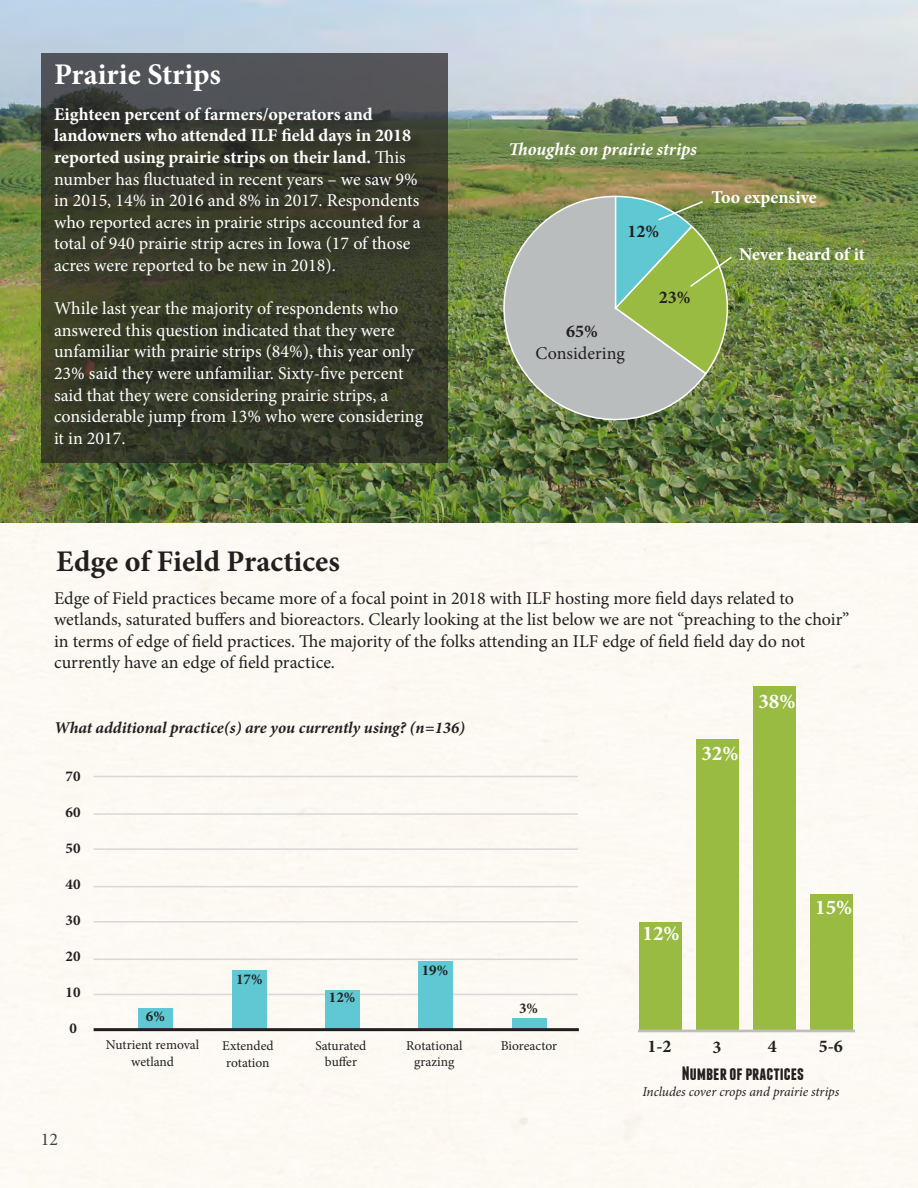
<style>
.page{position:relative;width:918px;height:1188px;background:#fff}
.page>*{position:absolute;margin:0;border:0;box-sizing:border-box;transform-origin:0 0}
.t1{font:700 30px "Minion Pro";color:#231f20}
.t2{font:700 30px "Minion Pro";color:#fff}
.t3{font:700 21px "Minion Pro";color:#fff}
.t4{font:700 19.5px "Franchise";color:#231f20}
.t5{font:18px/21.6px "Minion Pro";color:#fff}
.t6{font:18px/21.6px "Minion Pro";color:#231f20}
.t7{font:700 18px "Minion Pro";letter-spacing:-.005em;color:#fff}
.t8{font:italic 700 18px "Minion Pro";letter-spacing:-.005em;color:#fff}
.t9{font:700 18px "Minion Pro";color:#231f20}
.t10{font:italic 700 16.5px "Minion Pro";letter-spacing:-.005em;color:#231f20}
.t11{font:700 15px "Minion Pro";color:#231f20}
.t12{font:13.5px/16.2px "Minion Pro";color:#231f20;text-align:center}
.t13{font:italic 13.5px "Minion Pro";letter-spacing:-.01em;color:#231f20}
.s1{font-weight:700}
</style>
<div class="page">
<div style="left:0;top:523px;width:918px;height:665px;background:#fcf9f3"></div>
<img style="left:0;top:0;width:918px;height:523px">
<svg style="left:41px;top:53px;width:407px;height:409px;fill:#505358"></svg>
<div style="left:54px;top:107px;width:383px;height:351px;background:#231f20;opacity:.78"></div>
<svg style="left:489px;top:195px;width:219px;height:239px"></svg>
<svg style="left:613px;top:195px;width:126px;height:181px"></svg>
<hr style="left:94px;top:994px;width:484px;height:1px;background:#d8d8d8">
<hr style="left:94px;top:959px;width:484px;height:1px;background:#d8d8d8">
<hr style="left:94px;top:921px;width:484px;height:2px;background:#d8d8d8">
<hr style="left:94px;top:886px;width:484px;height:1px;background:#d8d8d8">
<hr style="left:94px;top:848px;width:484px;height:2px;background:#d8d8d8">
<hr style="left:94px;top:813px;width:484px;height:2px;background:#d8d8d8">
<hr style="left:94px;top:776px;width:484px;height:1px;background:#d8d8d8">
<div style="left:232px;top:970px;width:34px;height:60px;background:#5fc8d2"></div>
<div style="left:138px;top:1008px;width:35px;height:22px;background:#5fc8d2"></div>
<div style="left:325px;top:990px;width:34px;height:40px;background:#5fc8d2"></div>
<div style="left:419px;top:962px;width:34px;height:68px;background:#5fc8d2"></div>
<div style="left:513px;top:1018px;width:34px;height:10px;background:#5fc8d2"></div>
<hr style="left:94px;top:1028px;width:485px;height:3px;background:#231f20">
<div style="left:640px;top:922px;width:42px;height:109px;background:#9abb42"></div>
<div style="left:811px;top:895px;width:42px;height:136px;background:#9abb42"></div>
<div style="left:754px;top:686px;width:42px;height:345px;background:#9abb42"></div>
<div style="left:697px;top:739px;width:42px;height:291px;background:#9abb42"></div>
<hr style="left:638px;top:1030px;width:217px;height:2px;background:#bfbebe">
<p class="t2" style="left:54px;top:53px;width:169px">Prairie Strips</p>
<p class="t5" style="left:54px;top:103px;width:368px"><span class="s1">Eighteen percent of farmers/operators and landowners who attended ILF field days in 2018 reported using prairie strips on their land.</span> This number has fluctuated in recent years – we saw 9% in 2015, 14% in 2016 and 8% in 2017. Respondents who reported acres in prairie strips accounted for a total of 940 prairie strip acres in Iowa (17 of those acres were reported to be new in 2018).</p>
<p class="t5" style="left:54px;top:298px;width:371px">While last year the majority of respondents who answered this question indicated that they were unfamiliar with prairie strips (84%), this year only 23% said they were unfamiliar. Sixty-five percent said that they were considering prairie strips, a considerable jump from 13% who were considering it in 2017.</p>
<p class="t1" style="left:56px;top:540px;width:285px">Edge of Field Practices</p>
<p class="t8" style="left:509px;top:136px;width:190px">Thoughts on prairie strips</p>
<p class="t9" style="left:627px;top:219px;width:33px">12%</p>
<p class="t9" style="left:566px;top:319px;width:33px">65%</p>
<p class="t6" style="left:536px;top:342px;width:91px">Considering</p>
<p class="t9" style="left:659px;top:284px;width:33px">23%</p>
<p class="t7" style="left:711px;top:184px;width:107px">Too expensive</p>
<p class="t7" style="left:739px;top:241px;width:127px">Never heard of it</p>
<p class="t6" style="left:54px;top:587px;width:797px">Edge of Field practices became more of a focal point in 2018 with ILF hosting more field days related to wetlands, saturated buffers and bioreactors. Clearly looking at the list below we are not “preaching to the choir” in terms of edge of field practices. The majority of the folks attending an ILF edge of field field day do not currently have an edge of field practice.</p>
<p class="t10" style="left:54px;top:716px;width:412px">What additional practice(s) are you currently using? (n=136)</p>
<p class="t11" style="left:66px;top:766px;width:16px">70</p>
<p class="t11" style="left:66px;top:802px;width:16px">60</p>
<p class="t11" style="left:66px;top:838px;width:16px">50</p>
<p class="t11" style="left:66px;top:874px;width:16px">40</p>
<p class="t11" style="left:66px;top:910px;width:16px">30</p>
<p class="t11" style="left:66px;top:946px;width:16px">20</p>
<p class="t11" style="left:66px;top:982px;width:16px">10</p>
<p class="t11" style="left:69px;top:1018px;width:9px">0</p>
<p class="t6" style="left:41px;top:1128px;width:19px">12</p>
<p class="t11" style="left:146px;top:1006px;width:20px">6%</p>
<p class="t11" style="left:236px;top:969px;width:28px">17%</p>
<p class="t11" style="left:329px;top:987px;width:28px">12%</p>
<p class="t11" style="left:422px;top:959px;width:28px">19%</p>
<p class="t12" style="left:106px;top:1037px;width:95px">Nutrient removal wetland</p>
<p class="t12" style="left:222px;top:1038px;width:53px;text-align:left">Extended rotation</p>
<p class="t12" style="left:316px;top:1037px;width:52px">Saturated buffer</p>
<p class="t12" style="left:406px;top:1038px;width:58px">Rotational</p>
<p class="t12" style="left:414px;top:1054px;width:42px">grazing</p>
<p class="t11" style="left:519px;top:997px;width:20px">3%</p>
<p class="t12" style="left:501px;top:1038px;width:58px">Bioreactor</p>
<p class="t3" style="left:701px;top:738px;width:39px">32%</p>
<p class="t3" style="left:758px;top:687px;width:39px">38%</p>
<p class="t3" style="left:643px;top:918px;width:39px">12%</p>
<p class="t3" style="left:815px;top:892px;width:39px">15%</p>
<p class="t9" style="left:647px;top:1034px;width:26px">1-2</p>
<p class="t9" style="left:712px;top:1034px;width:10px">3</p>
<p class="t9" style="left:768px;top:1034px;width:10px">4</p>
<p class="t9" style="left:819px;top:1033px;width:26px">5-6</p>
<p class="t4" style="left:682px;top:1064px;width:124px">Number of practices</p>
<p class="t13" style="left:643px;top:1082px;width:198px">Includes cover crops and prairie strips</p>
</div>
